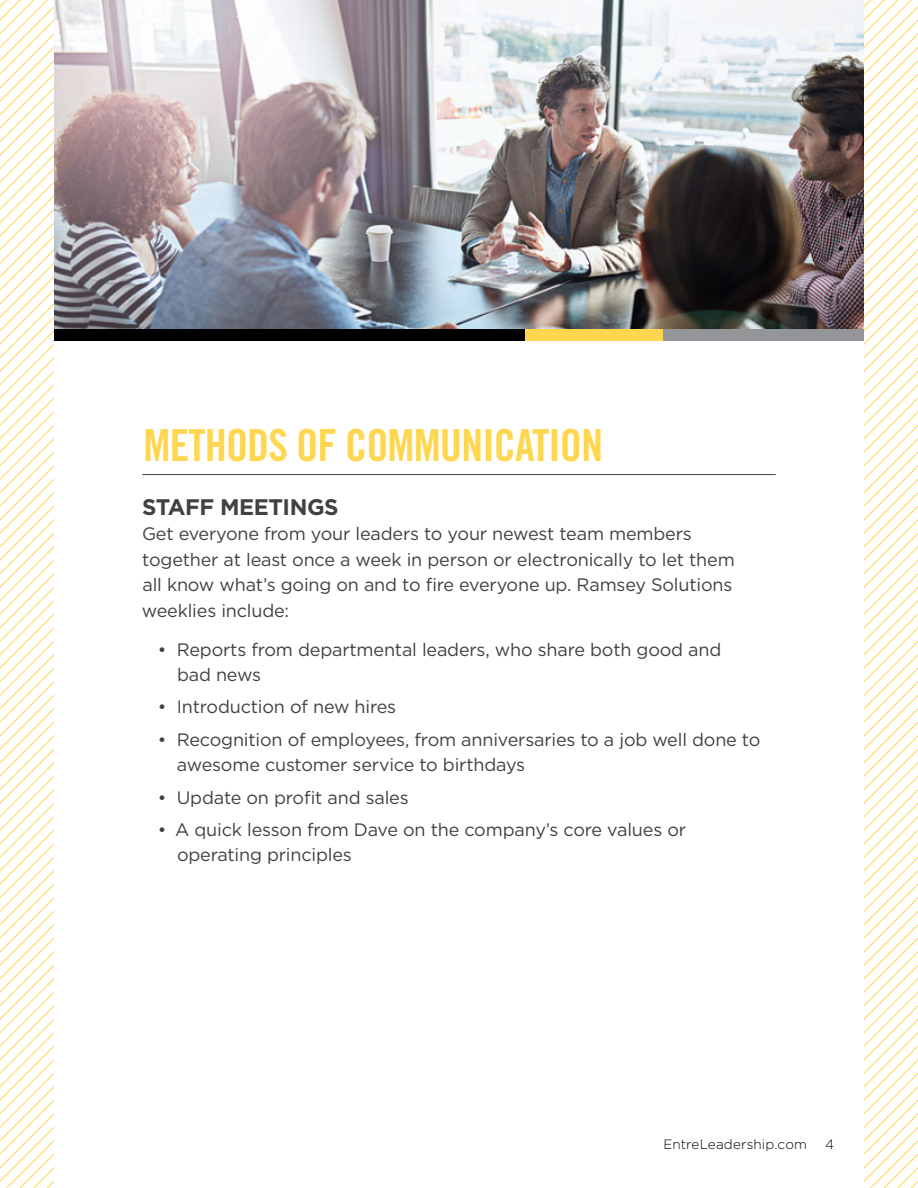
<style>
.page{position:relative;width:918px;height:1188px;background:#fff}
.page>*{position:absolute;margin:0;border:0;box-sizing:border-box;transform-origin:0 0}
.t1{font:44.25px "Trade Gothic LT Std Bd Cn 20";letter-spacing:-.02em;color:#ffd64f}
.t2{font:700 22.5px "Gotham";letter-spacing:-.02em;color:#414042}
.t3{font:18px/25.5px "Gotham";letter-spacing:-.01em;color:#414042}
.t4{font:300 13.5px "Gotham";letter-spacing:.01em;color:#000}
</style>
<div class="page">
<svg style="left:0;top:0;width:54px;height:1188px"></svg>
<svg style="left:864px;top:0;width:54px;height:1188px"></svg>
<img style="left:54px;top:0;width:810px;height:329px">
<div style="left:54px;top:329px;width:471px;height:11px;background:#000"></div>
<div style="left:525px;top:329px;width:138px;height:11px;background:#ffd64f"></div>
<div style="left:663px;top:329px;width:201px;height:11px;background:#939598"></div>
<hr style="left:142px;top:474px;width:634px;height:1px;background:#414042">
<h1 class="t1" style="left:144px;top:418px;width:461px">METHODS OF COMMUNICATION</h1>
<p class="t2" style="left:142px;top:492px;width:198px">STAFF MEETINGS</p>
<p class="t3" style="left:142px;top:521px;width:594px">Get everyone from your leaders to your newest team members together at least once a week in person or electronically to let them all know what’s going on and to fire everyone up. Ramsey Solutions weeklies include:</p>
<p class="t3" style="left:177px;top:636px;width:546px;text-indent:-19px">• Reports from departmental leaders, who share both good and bad news</p>
<p class="t3" style="left:158px;top:694px;width:240px">• Introduction of new hires</p>
<p class="t3" style="left:177px;top:726px;width:585px;text-indent:-19px">• Recognition of employees, from anniversaries to a job well done to awesome customer service to birthdays</p>
<p class="t3" style="left:158px;top:784px;width:252px">• Update on profit and sales</p>
<p class="t3" style="left:177px;top:816px;width:511px;text-indent:-19px">• A quick lesson from Dave on the company’s core values or operating principles</p>
<p class="t4" style="left:664px;top:1137px;width:145px">EntreLeadership.com</p>
<p class="t4" style="left:825px;top:1137px;width:10px">4</p>
</div>
